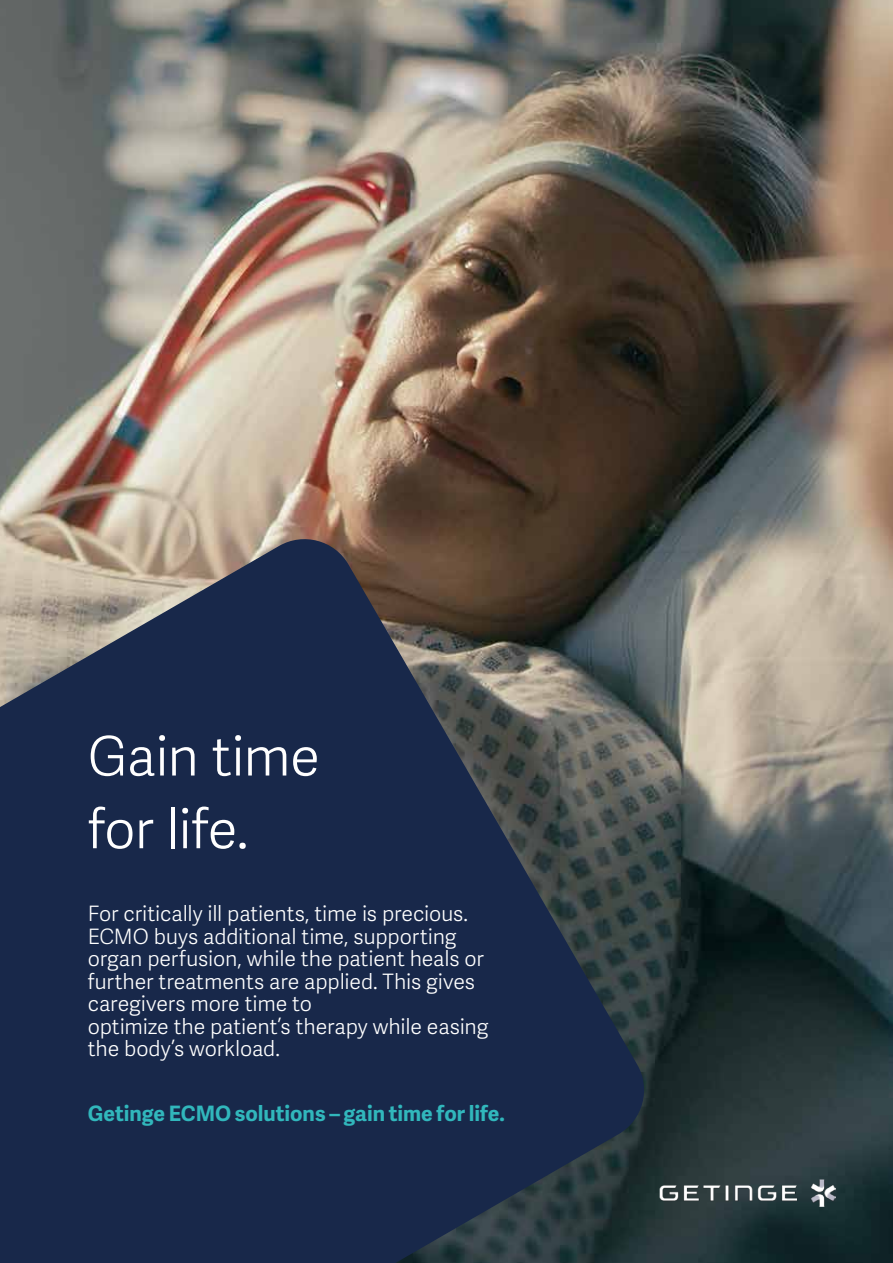
<style>
.page{position:relative;width:893px;height:1263px;background:#fff}
.page>*{position:absolute;margin:0;border:0;box-sizing:border-box;transform-origin:0 0}
.t1{font:54.6px/72.8px "Adelle Sans Lt";letter-spacing:-.015em;color:#fff}
.t2{font:21.15px/22.5px "Adelle Sans Lt";letter-spacing:-.005em;color:#fff}
.t3{font:700 21.15px "Adelle Sans";color:#31b7bc}
</style>
<div class="page">
<img style="left:0;top:0;width:893px;height:1263px">
<svg style="left:0;top:535px;width:651px;height:728px;background:#2c374d"></svg>
<img style="left:660px;top:1180px;width:176px;height:26px">
<h1 class="t1" style="left:88px;top:718px;width:234px">Gain time for life.</h1>
<p class="t2" style="left:88px;top:901px;width:402px">For critically ill patients, time is precious.<br>ECMO buys additional time, supporting organ perfusion, while the patient heals or further treatments are applied. This gives caregivers more time to<br>optimize the patient’s therapy while easing the body’s workload.</p>
<p class="t3" style="left:88px;top:1098px;width:419px">Getinge ECMO solutions – gain time for life.</p>
</div>
